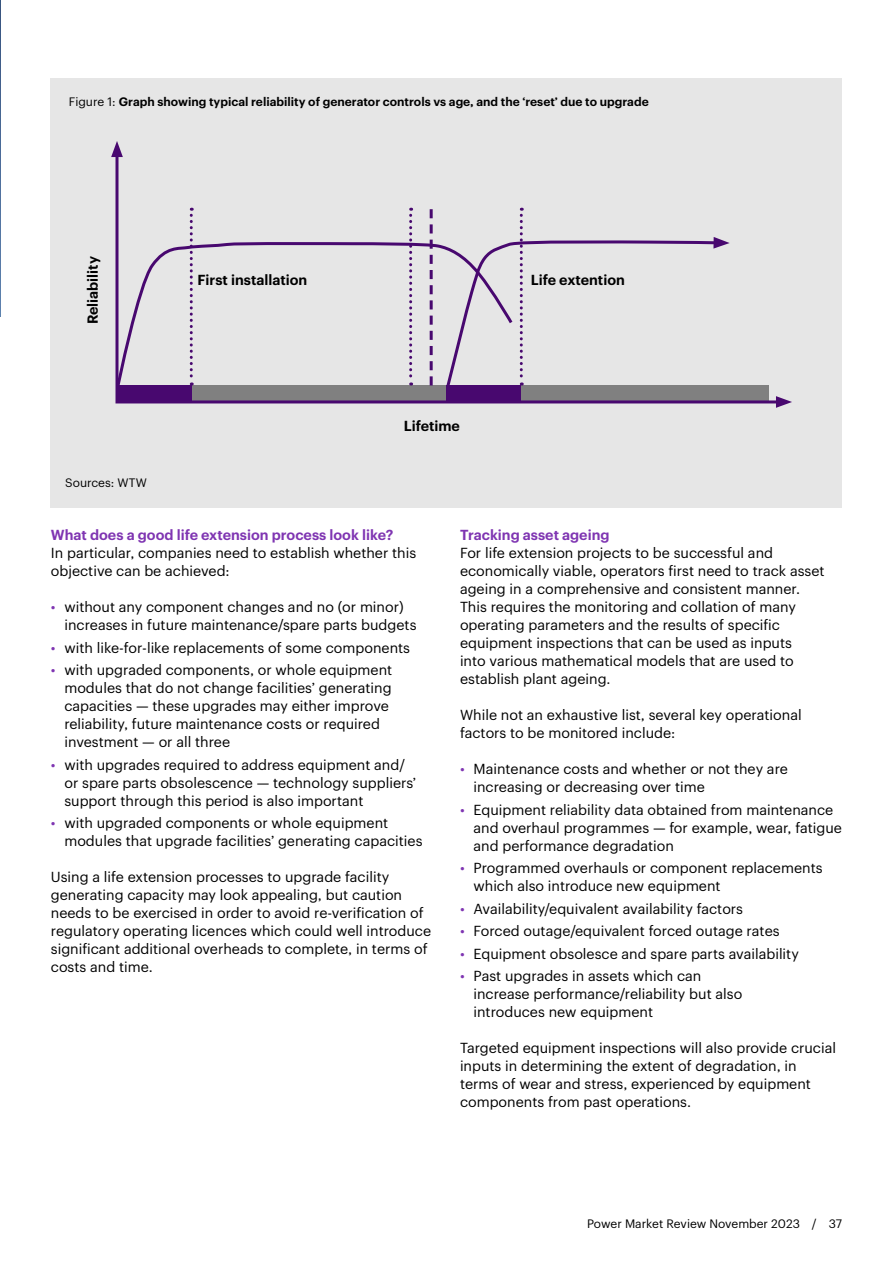
<style>
.page{position:relative;width:893px;height:1263px;background:#fff}
.page>*{position:absolute;margin:0;border:0;box-sizing:border-box;transform-origin:0 0}
.t1{font:14.25px/18px "Graphik";color:#000}
.t2{font:600 14.25px "Graphik";color:#7f35b2}
.t3{font:600 14.25px "Graphik";color:#000}
.t4{font:600 12px "Graphik";color:#000}
.t5{font:12px "Graphik";color:#000}
.s1{font-weight:400}
.s2{color:#7f35b2}
</style>
<div class="page">
<img style="left:0;top:0;width:1px;height:317px">
<div style="left:51px;top:79px;width:791px;height:45px;background:#e6e6e6"></div>
<div style="left:51px;top:115px;width:791px;height:393px;background:#e6e6e6"></div>
<svg style="left:115px;top:157px;width:661px;height:247px"></svg>
<svg style="left:111px;top:141px;width:12px;height:16px"></svg>
<svg style="left:776px;top:396px;width:16px;height:12px"></svg>
<p class="t4" style="left:69px;top:92px;width:581px"><span class="s1">Figure 1:</span> Graph showing typical reliability of generator controls vs age, and the ‘reset’ due to upgrade</p>
<p class="t3" style="left:82px;top:324px;width:70px;rotate:-90deg">Reliability</p>
<p class="t5" style="left:65px;top:474px;width:83px">Sources: WTW</p>
<p class="t3" style="left:198px;top:269px;width:111px">First installation</p>
<p class="t3" style="left:531px;top:269px;width:96px">Life extention</p>
<p class="t3" style="left:404px;top:415px;width:58px">Lifetime</p>
<p class="t2" style="left:51px;top:524px;width:344px">What does a good life extension process look like?</p>
<p class="t1" style="left:51px;top:543px;width:367px">In particular, companies need to establish whether this objective can be achieved:</p>
<p class="t1" style="left:64px;top:597px;width:354px;text-indent:-13px"><span class="s2">•</span> without any component changes and no (or minor) increases in future maintenance/spare parts budgets</p>
<p class="t1" style="left:51px;top:637px;width:361px"><span class="s2">•</span> with like-for-like replacements of some components</p>
<p class="t1" style="left:64px;top:660px;width:329px;text-indent:-13px"><span class="s2">•</span> with upgraded components, or whole equipment modules that do not change facilities’ generating capacities — these upgrades may either improve reliability, future maintenance costs or required investment — or all three</p>
<p class="t1" style="left:64px;top:754px;width:353px;text-indent:-13px"><span class="s2">•</span> with upgrades required to address equipment and/ or spare parts obsolescence — technology suppliers’ support through this period is also important</p>
<p class="t1" style="left:64px;top:813px;width:360px;text-indent:-13px"><span class="s2">•</span> with upgraded components or whole equipment modules that upgrade facilities’ generating capacities</p>
<p class="t1" style="left:51px;top:867px;width:382px">Using a life extension processes to upgrade facility generating capacity may look appealing, but caution needs to be exercised in order to avoid re-verification of regulatory operating licences which could well introduce significant additional overheads to complete, in terms of costs and time.</p>
<p class="t2" style="left:460px;top:524px;width:151px">Tracking asset ageing</p>
<p class="t1" style="left:460px;top:543px;width:366px">For life extension projects to be successful and economically viable, operators first need to track asset ageing in a comprehensive and consistent manner.<br>This requires the monitoring and collation of many operating parameters and the results of specific equipment inspections that can be used as inputs<br>into various mathematical models that are used to establish plant ageing.</p>
<p class="t1" style="left:460px;top:705px;width:343px">While not an exhaustive list, several key operational factors to be monitored include:</p>
<p class="t1" style="left:473px;top:759px;width:316px;text-indent:-13px"><span class="s2">•</span> Maintenance costs and whether or not they are increasing or decreasing over time</p>
<p class="t1" style="left:473px;top:799px;width:370px;text-indent:-13px"><span class="s2">•</span> Equipment reliability data obtained from maintenance and overhaul programmes — for example, wear, fatigue and performance degradation</p>
<p class="t1" style="left:473px;top:858px;width:351px;text-indent:-13px"><span class="s2">•</span> Programmed overhauls or component replacements which also introduce new equipment</p>
<p class="t1" style="left:460px;top:898px;width:285px"><span class="s2">•</span> Availability/equivalent availability factors</p>
<p class="t1" style="left:460px;top:921px;width:321px"><span class="s2">•</span> Forced outage/equivalent forced outage rates</p>
<p class="t1" style="left:460px;top:943px;width:340px"><span class="s2">•</span> Equipment obsolesce and spare parts availability</p>
<p class="t1" style="left:473px;top:966px;width:270px;text-indent:-13px"><span class="s2">•</span> Past upgrades in assets which can increase performance/reliability but also introduces new equipment</p>
<p class="t1" style="left:460px;top:1038px;width:378px">Targeted equipment inspections will also provide crucial inputs in determining the extent of degradation, in terms of wear and stress, experienced by equipment components from past operations.</p>
<p class="t5" style="left:587px;top:1215px;width:256px">Power Market Review November 2023 / 37</p>
</div>
